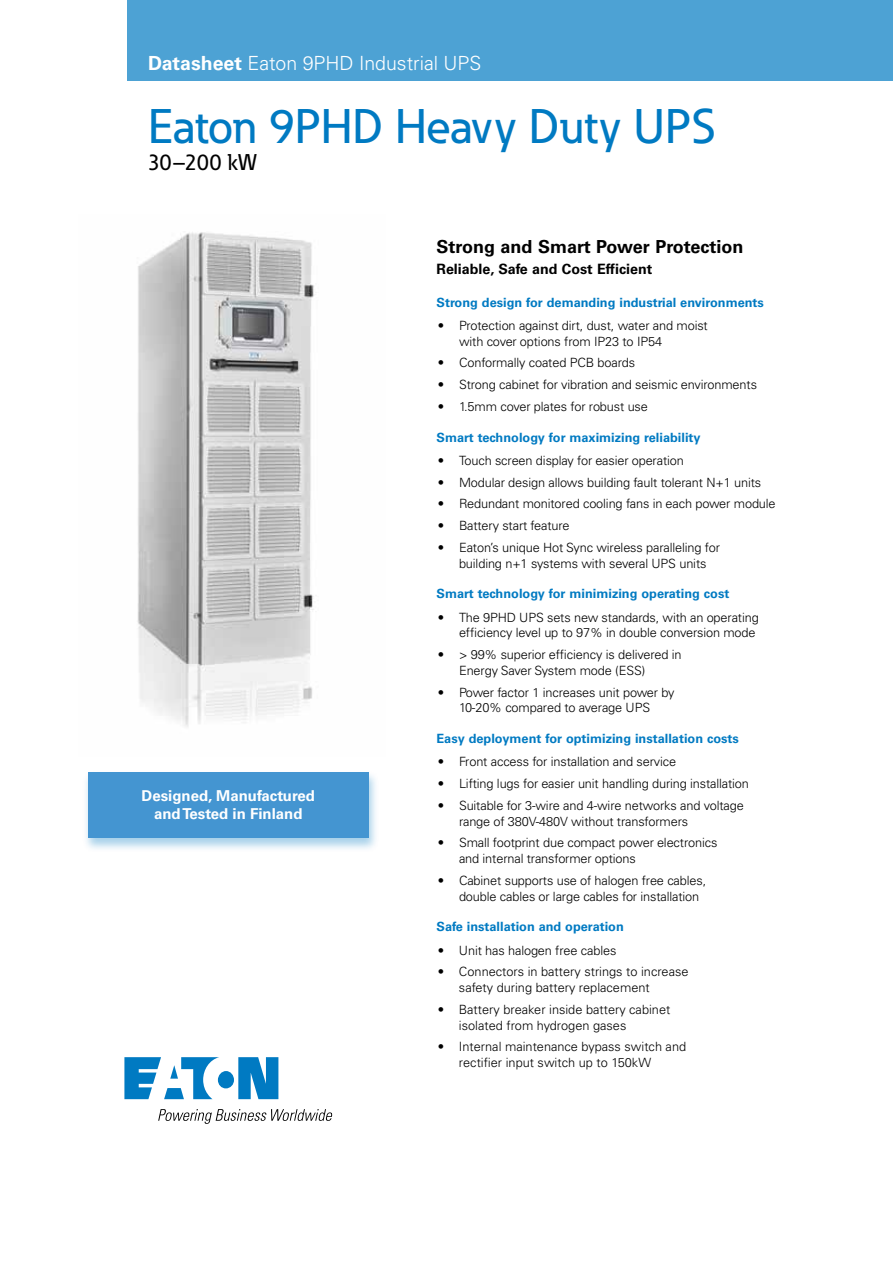
<style>
.page{position:relative;width:893px;height:1263px;background:#fff}
.page>*{position:absolute;margin:0;border:0;box-sizing:border-box;transform-origin:0 0}
.t1{font:500 48px "Eaton";color:#007ac2}
.t2{font:500 22.5px "Eaton";color:#000}
.t3{font:300 19.5px "Univers LT Pro 45";color:#fff}
.t4{font:700 18px "Univers LT Std";color:#000}
.t5{font:700 15px/18px "Univers LT Std";color:#fff;text-align:center}
.t6{font:700 14.25px "Univers LT Std";color:#000}
.t7{font:300 12.75px/15.8px "Univers LT Pro 45";letter-spacing:-.01em;color:#000}
.t8{font:700 12.75px "Univers LT Std";color:#007ac2}
.s1{font-family:"Univers LT Std";font-weight:700}
</style>
<div class="page">
<div style="left:127px;top:0;width:766px;height:80px;background:#4da2d4"></div>
<svg style="left:124px;top:1057px;width:154px;height:42px"></svg>
<svg style="left:158px;top:1109px;width:175px;height:15px"></svg>
<img style="left:137px;top:232px;width:177px;height:495px">
<div style="left:82px;top:770px;width:297px;height:83px;background:#007ac2;opacity:.35"></div>
<div style="left:88px;top:772px;width:281px;height:66px;background:#4495d1"></div>
<h3 class="t3" style="left:148px;top:51px;width:335px"><span class="s1">Datasheet</span> Eaton 9PHD Industrial UPS</h3>
<h1 class="t1" style="left:148px;top:96px;width:569px">Eaton 9PHD Heavy Duty UPS</h1>
<h2 class="t2" style="left:148px;top:148px;width:111px">30–200 kW</h2>
<p class="t5" style="left:142px;top:787px;width:175px">Designed, Manufactured and Tested in Finland</p>
<h3 class="t4" style="left:437px;top:236px;width:309px">Strong and Smart Power Protection</h3>
<p class="t6" style="left:437px;top:261px;width:217px">Reliable, Safe and Cost Efficient</p>
<p class="t8" style="left:437px;top:295px;width:329px">Strong design for demanding industrial environments</p>
<p class="t7" style="left:459px;top:317px;width:250px;text-indent:-21px">• Protection against dirt, dust, water and moist with cover options from IP23 to IP54</p>
<p class="t7" style="left:438px;top:355px;width:199px">• Conformally coated PCB boards</p>
<p class="t7" style="left:438px;top:377px;width:321px">• Strong cabinet for vibration and seismic environments</p>
<p class="t7" style="left:438px;top:398px;width:212px">• 1.5mm cover plates for robust use</p>
<p class="t8" style="left:436px;top:430px;width:266px">Smart technology for maximizing reliability</p>
<p class="t7" style="left:438px;top:452px;width:248px">• Touch screen display for easier operation</p>
<p class="t7" style="left:438px;top:474px;width:325px">• Modular design allows building fault tolerant N+1 units</p>
<p class="t7" style="left:438px;top:496px;width:339px">• Redundant monitored cooling fans in each power module</p>
<p class="t7" style="left:438px;top:518px;width:133px">• Battery start feature</p>
<p class="t7" style="left:459px;top:539px;width:262px;text-indent:-21px">• Eaton’s unique Hot Sync wireless paralleling for building n+1 systems with several UPS units</p>
<p class="t8" style="left:436px;top:586px;width:294px">Smart technology for minimizing operating cost</p>
<p class="t7" style="left:438px;top:609px;width:323px;text-align:right">• The 9PHD UPS sets new standards, with an operating efficiency level up to 97% in double conversion mode</p>
<p class="t7" style="left:459px;top:647px;width:224px;text-indent:-21px">• &gt; 99% superior efficiency is delivered in<br>Energy Saver System mode (ESS)</p>
<p class="t7" style="left:438px;top:684px;width:238px;text-align:center">• Power factor 1 increases unit power by<br>10-20% compared to average UPS</p>
<p class="t8" style="left:436px;top:731px;width:304px">Easy deployment for optimizing installation costs</p>
<p class="t7" style="left:438px;top:754px;width:240px">• Front access for installation and service</p>
<p class="t7" style="left:438px;top:776px;width:313px">• Lifting lugs for easier unit handling during installation</p>
<p class="t7" style="left:459px;top:797px;width:286px;text-indent:-21px">• Suitable for 3-wire and 4-wire networks and voltage range of 380V-480V without transformers</p>
<p class="t7" style="left:459px;top:835px;width:260px;text-indent:-21px">• Small footprint due compact power electronics and internal transformer options</p>
<p class="t7" style="left:459px;top:872px;width:249px;text-indent:-21px">• Cabinet supports use of halogen free cables, double cables or large cables for installation</p>
<p class="t8" style="left:436px;top:919px;width:189px">Safe installation and operation</p>
<p class="t7" style="left:438px;top:942px;width:180px">• Unit has halogen free cables</p>
<p class="t7" style="left:459px;top:964px;width:231px;text-indent:-21px">• Connectors in battery strings to increase safety during battery replacement</p>
<p class="t7" style="left:459px;top:1001px;width:213px;text-indent:-21px">• Battery breaker inside battery cabinet isolated from hydrogen gases</p>
<p class="t7" style="left:459px;top:1039px;width:229px;text-indent:-21px">• Internal maintenance bypass switch and rectifier input switch up to 150kW</p>
</div>
